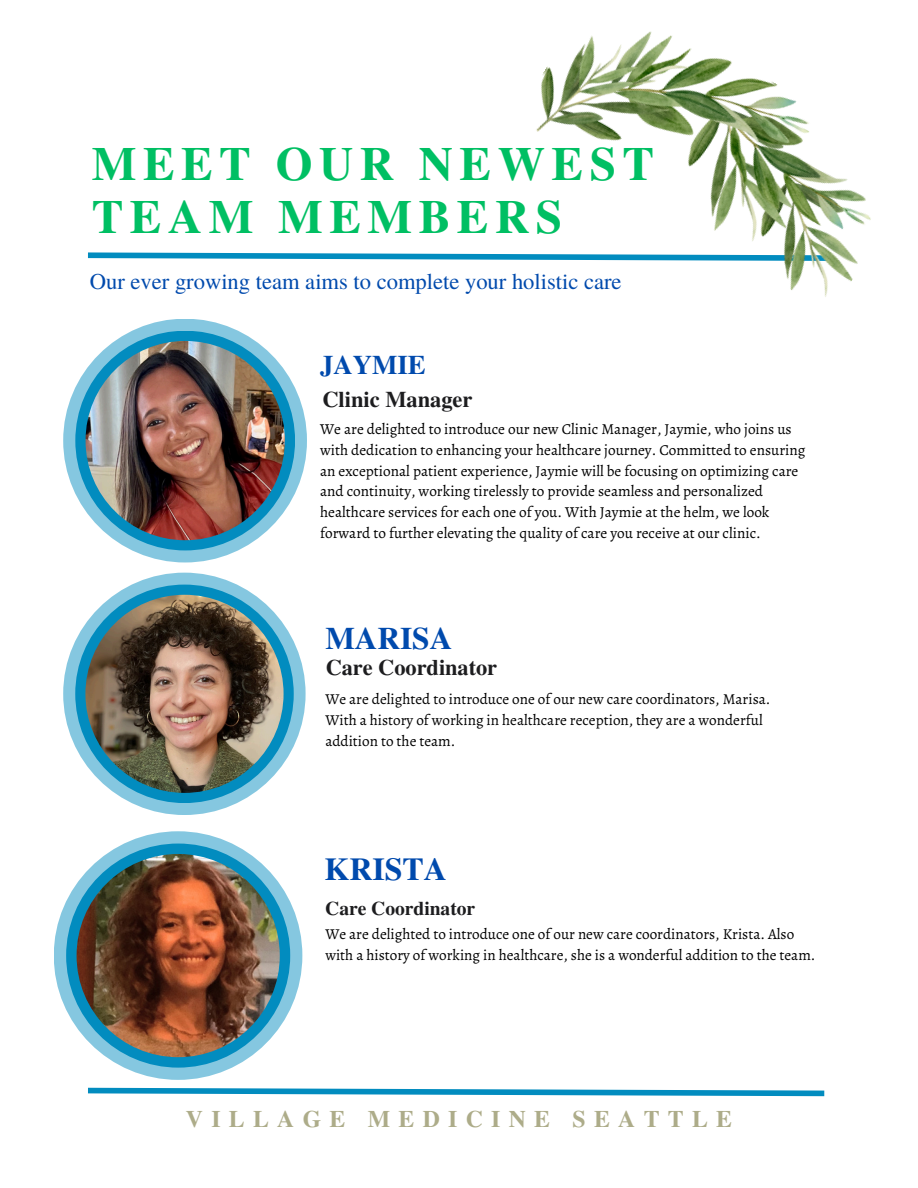
<style>
.page{position:relative;width:918px;height:1188px;background:#fff}
.page>*{position:absolute;margin:0;border:0;box-sizing:border-box;transform-origin:0 0}
.t1{font:700 47.4px/52.8px "Te X Gyre Termes";letter-spacing:.14em;color:#00bf63}
.t2{font:700 31.95px "Te X Gyre Termes";color:#004aad}
.t3{font:700 31.35px "Te X Gyre Termes";color:#004aad}
.t4{font:700 26.85px "Te X Gyre Termes";color:#004aad}
.t5{font:700 23.7px "Te X Gyre Termes";letter-spacing:.35em;color:#adac89}
.t6{font:22.5px "Te X Gyre Termes";color:#004aad}
.t7{font:700 22.5px "Te X Gyre Termes";color:#1d1d1f}
.t8{font:700 22.35px "Te X Gyre Termes";color:#1d1d1f}
.t9{font:700 19.5px "Te X Gyre Termes";color:#1d1d1f}
.t10{font:15.3px/20.9px "Alegreya";color:#000}
.t11{font:15.15px/20.7px "Alegreya";color:#000}
</style>
<div class="page">
<svg style="left:88px;top:252px;width:422px;height:8px"></svg>
<svg style="left:88px;top:1087px;width:737px;height:10px"></svg>
<svg style="left:63px;top:319px;width:244px;height:243px;background:#84c6df"></svg>
<div style="left:75px;top:331px;width:220px;height:219px;background:#028cbf;border-radius:50%"></div>
<img style="left:86px;top:341px;width:199px;height:199px;border-radius:50%">
<img style="left:510px;top:31px;width:361px;height:266px">
<svg style="left:63px;top:573px;width:243px;height:242px;background:#85c7df"></svg>
<div style="left:75px;top:585px;width:219px;height:218px;background:#028cbf;border-radius:50%"></div>
<img style="left:85px;top:595px;width:199px;height:198px;border-radius:50%">
<svg style="left:54px;top:831px;width:248px;height:249px;background:#84c6df"></svg>
<div style="left:66px;top:844px;width:224px;height:224px;background:#028cbf;border-radius:50%"></div>
<img style="left:77px;top:854px;width:203px;height:203px;border-radius:50%">
<h6 class="t1" style="left:92px;top:136px;width:564px">MEET OUR NEWEST<br>TEAM MEMBERS</h6>
<h1 class="t6" style="left:90px;top:265px;width:533px">Our ever growing team aims to complete your holistic care</h1>
<p class="t4" style="left:320px;top:344px;width:107px">JAYMIE</p>
<h3 class="t7" style="left:322px;top:382px;width:152px">Clinic Manager</h3>
<h5 class="t10" style="left:320px;top:419px;width:487px">We are delighted to introduce our new Clinic Manager, Jaymie, who joins us with dedication to enhancing your healthcare journey. Committed to ensuring an exceptional patient experience, Jaymie will be focusing on optimizing care and continuity, working tirelessly to provide seamless and personalized healthcare services for each one of you. With Jaymie at the helm, we look forward to further elevating the quality of care you receive at our clinic.</h5>
<h2 class="t3" style="left:325px;top:614px;width:128px">MARISA</h2>
<p class="t8" style="left:326px;top:650px;width:173px">Care Coordinator</p>
<h2 class="t11" style="left:325px;top:689px;width:447px">We are delighted to introduce one of our new care coordinators, Marisa.<br>With a history of working in healthcare reception, they are a wonderful addition to the team.</h2>
<h5 class="t2" style="left:325px;top:845px;width:124px">KRISTA</h5>
<p class="t9" style="left:325px;top:893px;width:151px">Care Coordinator</p>
<p class="t11" style="left:325px;top:924px;width:492px">We are delighted to introduce one of our new care coordinators, Krista. Also with a history of working in healthcare, she is a wonderful addition to the team.</p>
<p class="t5" style="left:186px;top:1101px;width:548px">VILLAGE MEDICINE SEATTLE</p>
</div>
